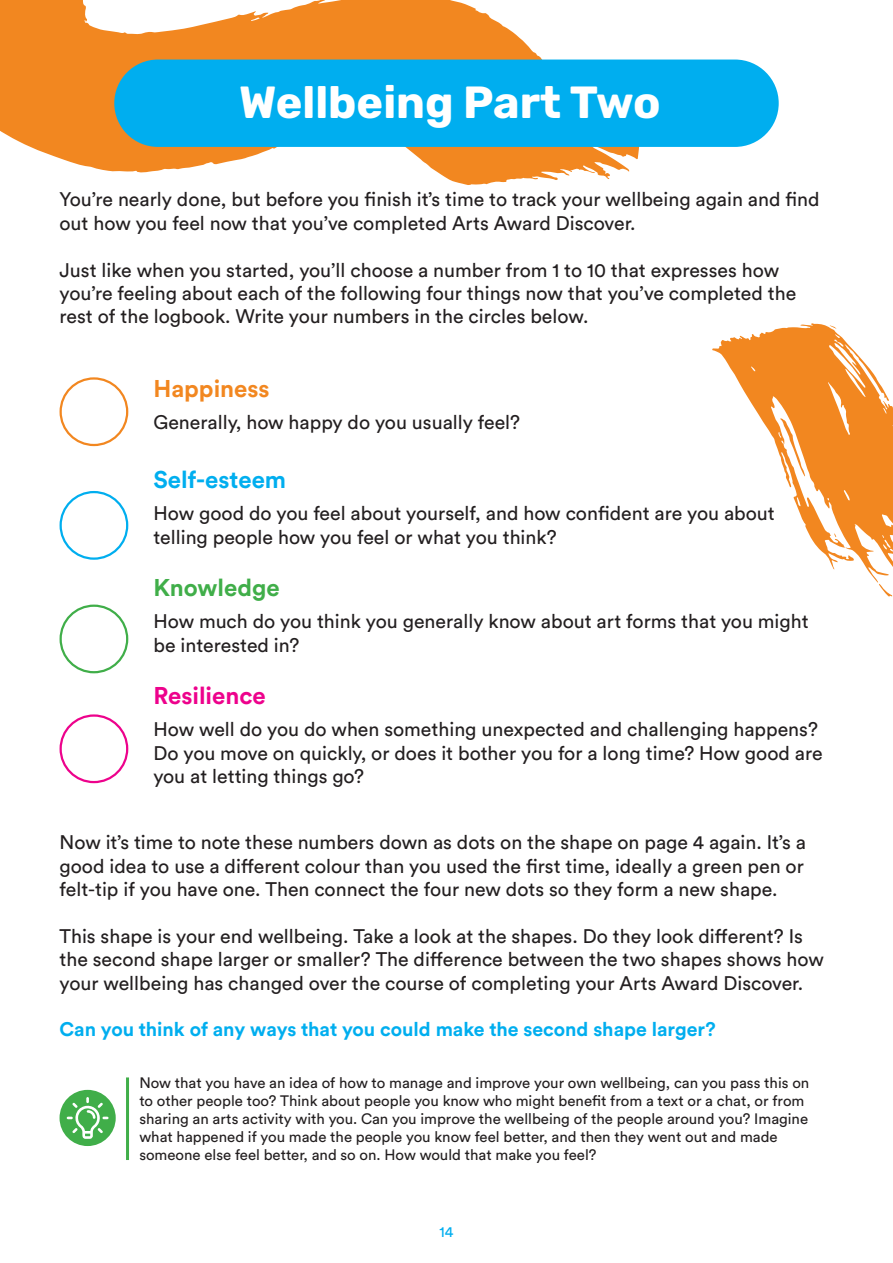
<style>
.page{position:relative;width:893px;height:1263px;background:#fff}
.page>*{position:absolute;margin:0;border:0;box-sizing:border-box;transform-origin:0 0}
.t1{font:700 45px "Rubik";color:#fff}
.t2{font:700 24px "Circular Pro";color:#00aeef}
.t3{font:700 24px "Circular Pro";color:#ed028c}
.t4{font:700 24px "Circular Pro";color:#f28720}
.t5{font:700 24px "Circular Pro";color:#40ae49}
.t6{font:19.5px/23.4px "Circular Pro";color:#231f20}
.t7{font:700 19.5px "Circular Pro";color:#00aeef}
.t8{font:15px/18px "Circular Pro";color:#231f20}
.t9{font:15px "Circular Pro";color:#00aeef}
</style>
<div class="page">
<svg style="left:0;top:0;width:641px;height:185px;fill:#f28720"></svg>
<div style="left:60px;top:491px;width:68px;height:69px;border:2px solid #00aeef;border-radius:50%"></div>
<div style="left:60px;top:377px;width:68px;height:69px;border:2px solid #f28720;border-radius:50%"></div>
<div style="left:60px;top:604px;width:68px;height:69px;border:2px solid #40ae49;border-radius:50%"></div>
<div style="left:60px;top:714px;width:68px;height:69px;border:2px solid #ed028c;border-radius:50%"></div>
<div style="left:60px;top:1090px;width:56px;height:56px;background:#40ae49;border-radius:50%"></div>
<svg style="left:67px;top:1097px;width:41px;height:42px"></svg>
<hr style="left:126px;top:1077px;width:3px;height:83px;background:#40ae49">
<svg style="left:712px;top:323px;width:181px;height:274px"></svg>
<svg style="left:879px;top:584px;width:13px;height:13px"></svg>
<svg style="left:830px;top:325px;width:7px;height:5px"></svg>
<svg style="left:780px;top:418px;width:25px;height:58px"></svg>
<div style="left:114px;top:60px;width:665px;height:87px;background:#00aeef;border-radius:44px"></div>
<p class="t1" style="left:239px;top:76px;width:423px">Wellbeing Part Two</p>
<p class="t6" style="left:60px;top:187px;width:761px">You’re nearly done, but before you finish it’s time to track your wellbeing again and find out how you feel now that you’ve completed Arts Award Discover.</p>
<p class="t6" style="left:60px;top:257px;width:738px">Just like when you started, you’ll choose a number from 1 to 10 that expresses how you’re feeling about each of the following four things now that you’ve completed the rest of the logbook. Write your numbers in the circles below.</p>
<p class="t4" style="left:153px;top:372px;width:118px">Happiness</p>
<p class="t6" style="left:153px;top:410px;width:368px">Generally, how happy do you usually feel?</p>
<p class="t2" style="left:153px;top:463px;width:134px">Self-esteem</p>
<p class="t6" style="left:153px;top:501px;width:623px">How good do you feel about yourself, and how confident are you about telling people how you feel or what you think?</p>
<p class="t5" style="left:153px;top:571px;width:128px">Knowledge</p>
<p class="t6" style="left:153px;top:609px;width:657px">How much do you think you generally know about art forms that you might be interested in?</p>
<p class="t3" style="left:153px;top:679px;width:114px">Resilience</p>
<p class="t6" style="left:153px;top:717px;width:671px">How well do you do when something unexpected and challenging happens?<br>Do you move on quickly, or does it bother you for a long time? How good are you at letting things go?</p>
<p class="t6" style="left:60px;top:830px;width:748px;text-align:justify">Now it’s time to note these numbers down as dots on the shape on page 4 again. It’s a good idea to use a different colour than you used the first time, ideally a green pen or felt-tip if you have one. Then connect the four new dots so they form a new shape.</p>
<p class="t6" style="left:60px;top:923px;width:766px">This shape is your end wellbeing. Take a look at the shapes. Do they look different? Is the second shape larger or smaller? The difference between the two shapes shows how your wellbeing has changed over the course of completing your Arts Award Discover.</p>
<p class="t7" style="left:60px;top:1016px;width:658px">Can you think of any ways that you could make the second shape larger?</p>
<p class="t8" style="left:139px;top:1073px;width:671px">Now that you have an idea of how to manage and improve your own wellbeing, can you pass this on to other people too? Think about people you know who might benefit from a text or a chat, or from sharing an arts activity with you. Can you improve the wellbeing of the people around you? Imagine what happened if you made the people you know feel better, and then they went out and made someone else feel better, and so on. How would that make you feel?</p>
<p class="t9" style="left:440px;top:1222px;width:15px">14</p>
</div>
